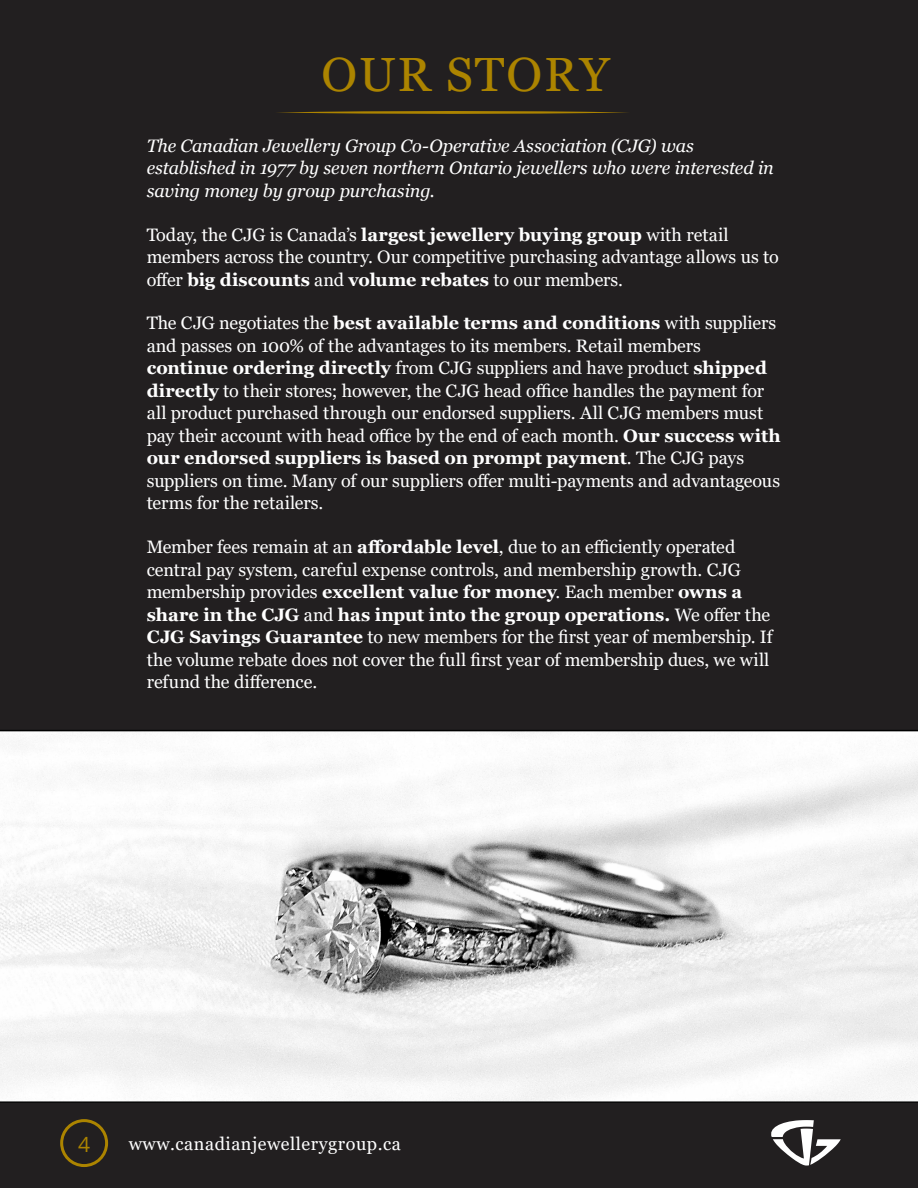
<style>
.page{position:relative;width:918px;height:1188px;background:#221f20}
.page>*{position:absolute;margin:0;border:0;box-sizing:border-box;transform-origin:0 0}
.t1{font:48px "Georgia";letter-spacing:.04em;color:#ac8400}
.t2{font:21px "Open Sans";color:#ac8400}
.t3{font:18px/22.5px "Georgia";letter-spacing:-.005em;color:#fff}
.t4{font:italic 18px/22.5px "Georgia";letter-spacing:-.01em;color:#fff}
.t5{font:18px "Georgia";letter-spacing:.03em;color:#fff}
.s1{font-weight:700}
</style>
<div class="page">
<div style="left:60px;top:1119px;width:48px;height:48px;border:3px solid #ac8400;border-radius:50%"></div>
<svg style="left:278px;top:111px;width:350px;height:3px"></svg>
<svg style="left:0;top:730px;width:918px;height:373px;background:#e5e5e5"></svg>
<svg style="left:771px;top:1120px;width:70px;height:46px"></svg>
<h1 class="t1" style="left:322px;top:46px;width:289px">OUR STORY</h1>
<p class="t4" style="left:147px;top:134px;width:629px">The Canadian Jewellery Group Co-Operative Association (CJG) was established in 1977 by seven northern Ontario jewellers who were interested in saving money by group purchasing.</p>
<p class="t3" style="left:147px;top:223px;width:634px">Today, the CJG is Canada’s <span class="s1">largest jewellery buying group</span> with retail members across the country. Our competitive purchasing advantage allows us to offer <span class="s1">big discounts</span> and <span class="s1">volume rebates</span> to our members.</p>
<p class="t3" style="left:147px;top:312px;width:636px">The CJG negotiates the <span class="s1">best available terms and conditions</span> with suppliers and passes on 100% of the advantages to its members. Retail members <span class="s1">continue ordering directly</span> from CJG suppliers and have product <span class="s1">shipped directly</span> to their stores; however, the CJG head office handles the payment for all product purchased through our endorsed suppliers. All CJG members must pay their account with head office by the end of each month. <span class="s1">Our success with our endorsed suppliers is based on prompt payment</span>. The CJG pays suppliers on time. Many of our suppliers offer multi-payments and advantageous terms for the retailers.</p>
<p class="t3" style="left:147px;top:536px;width:628px">Member fees remain at an <span class="s1">affordable level</span>, due to an efficiently operated central pay system, careful expense controls, and membership growth. CJG membership provides <span class="s1">excellent value for money</span>. Each member <span class="s1">owns a share in the CJG</span> and <span class="s1">has input into the group operations.</span> We offer the <span class="s1">CJG Savings Guarantee</span> to new members for the first year of membership. If the volume rebate does not cover the full first year of membership dues, we will refund the difference.</p>
<p class="t2" style="left:78px;top:1130px;width:14px">4</p>
<p class="t5" style="left:129px;top:1133px;width:274px">www.canadianjewellerygroup.ca</p>
</div>
